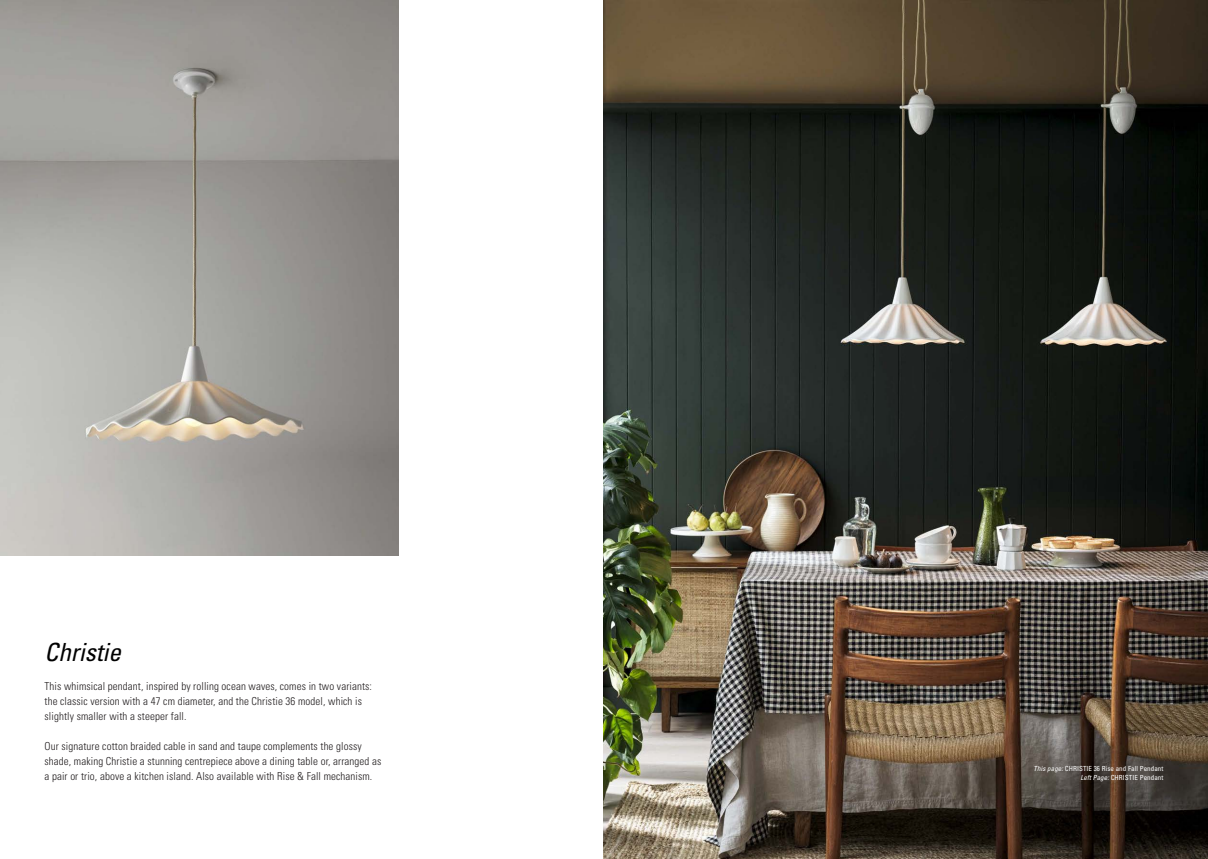
<style>
.page{position:relative;width:1208px;height:859px;background:#fff}
.page>*{position:absolute;margin:0;border:0;box-sizing:border-box;transform-origin:0 0}
.t1{font:italic condensed 25px "Univers";color:#000}
.t2{font:300 condensed 11px/15px "Univers";letter-spacing:.01em;color:#231f20}
.t3{font:condensed 7px/9px "Univers";letter-spacing:.01em;color:#fff;text-align:right}
.s1{font-style:italic}
</style>
<div class="page">
<img style="left:0;top:0;width:398px;height:556px">
<img style="left:604px;top:0;width:604px;height:859px">
<h1 class="t1" style="left:45px;top:636px;width:78px">Christie</h1>
<p class="t2" style="left:45px;top:678px;width:329px">This whimsical pendant, inspired by rolling ocean waves, comes in two variants: the classic version with a 47 cm diameter, and the Christie 36 model, which is slightly smaller with a steeper fall.</p>
<p class="t2" style="left:45px;top:738px;width:338px">Our signature cotton braided cable in sand and taupe complements the glossy shade, making Christie a stunning centrepiece above a dining table or, arranged as a pair or trio, above a kitchen island. Also available with Rise &amp; Fall mechanism.</p>
<p class="t3" style="left:1033px;top:763px;width:131px"><span class="s1">This page:</span> CHRISTIE 36 Rise and Fall Pendant<br><span class="s1">Left Page:</span> CHRISTIE Pendant</p>
</div>
